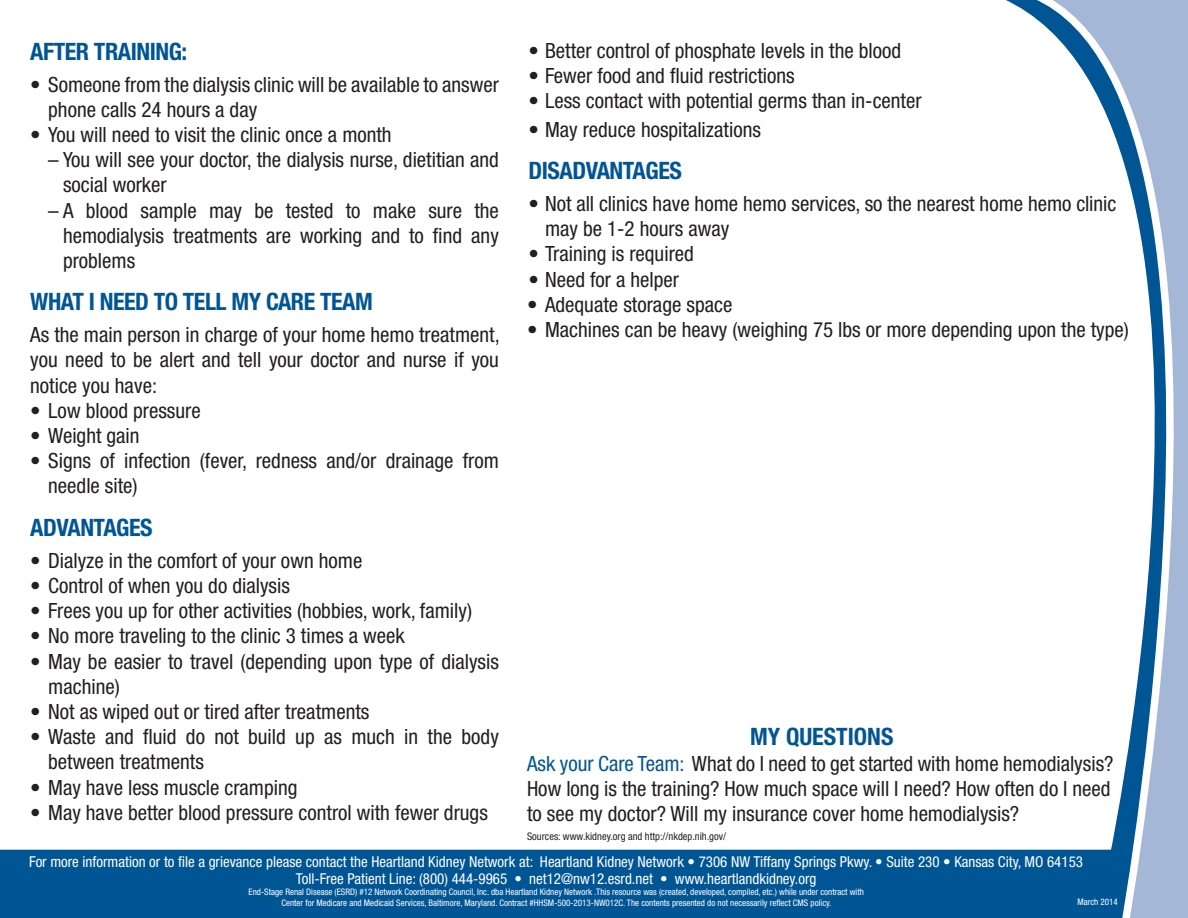
<style>
.page{position:relative;width:1188px;height:918px;background:#fff}
.page>*{position:absolute;margin:0;border:0;box-sizing:border-box;transform-origin:0 0}
.t1{font:700 condensed 24px "Helvetica Neue";letter-spacing:-.02em;color:#005595}
.t2{font:700 condensed 24px "Helvetica Neue";color:#005595}
.t3{font:condensed 21px/25.2px "Helvetica Neue";color:#231f20}
.t4{font:condensed 15px "Helvetica Neue";color:#fff}
.t5{font:condensed 10.5px "Helvetica Neue";color:#231f20}
.t6{font:condensed 9px "Helvetica Neue";color:#fff}
.s1{color:#005595}
</style>
<div class="page">
<div style="left:0;top:849px;width:975px;height:69px;background:#005595"></div>
<svg style="left:975px;top:0;width:213px;height:918px"></svg>
<p class="t1" style="left:30px;top:37px;width:159px">AFTER TRAINING:</p>
<p class="t3" style="left:48px;top:71px;width:452px;text-indent:-18px">• Someone from the dialysis clinic will be available to answer phone calls 24 hours a day</p>
<p class="t3" style="left:30px;top:122px;width:363px">• You will need to visit the clinic once a month</p>
<p class="t3" style="left:63px;top:147px;width:438px;text-indent:-15px">– You will see your doctor, the dialysis nurse, dietitian and social worker</p>
<p class="t3" style="left:63px;top:197px;width:437px;text-align:justify;text-indent:-15px">– A blood sample may be tested to make sure the hemodialysis treatments are working and to find any problems</p>
<p class="t1" style="left:30px;top:287px;width:344px">WHAT I NEED TO TELL MY CARE TEAM</p>
<p class="t3" style="left:30px;top:322px;width:471px;text-align:justify">As the main person in charge of your home hemo treatment, you need to be alert and tell your doctor and nurse if you notice you have:</p>
<p class="t3" style="left:30px;top:398px;width:172px">• Low blood pressure</p>
<p class="t3" style="left:30px;top:423px;width:111px">• Weight gain</p>
<p class="t3" style="left:48px;top:448px;width:452px;text-indent:-18px">• Signs of infection (fever, redness and/or drainage from needle site)</p>
<p class="t1" style="left:30px;top:513px;width:124px">ADVANTAGES</p>
<p class="t3" style="left:30px;top:548px;width:334px">• Dialyze in the comfort of your own home</p>
<p class="t3" style="left:30px;top:573px;width:261px">• Control of when you do dialysis</p>
<p class="t3" style="left:30px;top:598px;width:443px">• Frees you up for other activities (hobbies, work, family)</p>
<p class="t3" style="left:30px;top:623px;width:376px">• No more traveling to the clinic 3 times a week</p>
<p class="t3" style="left:48px;top:648px;width:452px;text-indent:-18px">• May be easier to travel (depending upon type of dialysis machine)</p>
<p class="t3" style="left:30px;top:699px;width:341px">• Not as wiped out or tired after treatments</p>
<p class="t3" style="left:48px;top:724px;width:452px;text-indent:-18px">• Waste and fluid do not build up as much in the body between treatments</p>
<p class="t3" style="left:30px;top:774px;width:269px">• May have less muscle cramping</p>
<p class="t3" style="left:30px;top:800px;width:459px">• May have better blood pressure control with fewer drugs</p>
<p class="t3" style="left:529px;top:37px;width:374px">• Better control of phosphate levels in the blood</p>
<p class="t3" style="left:529px;top:63px;width:268px">• Fewer food and fluid restrictions</p>
<p class="t3" style="left:529px;top:88px;width:395px">• Less contact with potential germs than in-center</p>
<p class="t3" style="left:529px;top:117px;width:234px">• May reduce hospitalizations</p>
<p class="t1" style="left:529px;top:156px;width:155px">DISADVANTAGES</p>
<p class="t3" style="left:545px;top:191px;width:573px;text-indent:-16px">• Not all clinics have home hemo services, so the nearest home hemo clinic may be 1-2 hours away</p>
<p class="t3" style="left:529px;top:241px;width:167px">• Training is required</p>
<p class="t3" style="left:529px;top:266px;width:152px">• Need for a helper</p>
<p class="t3" style="left:527px;top:292px;width:207px">• Adequate storage space</p>
<p class="t3" style="left:527px;top:317px;width:603px">• Machines can be heavy (weighing 75 lbs or more depending upon the type)</p>
<p class="t2" style="left:750px;top:722px;width:145px">MY QUESTIONS</p>
<p class="t3" style="left:527px;top:750px;width:588px"><span class="s1">Ask your Care Team:</span> What do I need to get started with home hemodialysis?<br>How long is the training? How much space will I need? How often do I need to see my doctor? Will my insurance cover home hemodialysis?</p>
<p class="t5" style="left:527px;top:831px;width:200px">Sources: www.kidney.org and http://nkdep.nih.gov/</p>
<p class="t4" style="left:29px;top:853px;width:1055px">For more information or to file a grievance please contact the Heartland Kidney Network at: Heartland Kidney Network • 7306 NW Tiffany Springs Pkwy. • Suite 230 • Kansas City, MO 64153</p>
<p class="t4" style="left:296px;top:870px;width:522px">Toll-Free Patient Line: (800) 444-9965 • net12@nw12.esrd.net • www.heartlandkidney.org</p>
<p class="t6" style="left:249px;top:886px;width:617px">End-Stage Renal Disease (ESRD) #12 Network Coordinating Council, Inc. dba Heartland Kidney Network .This resource was (created, developed, compiled, etc.) while under contract with</p>
<p class="t6" style="left:281px;top:897px;width:552px">Center for Medicare and Medicaid Services, Baltimore, Maryland. Contract #HHSM-500-2013-NW012C. The contents presented do not necessarily reflect CMS policy.</p>
<p class="t6" style="left:1077px;top:896px;width:42px">March 2014</p>
</div>
